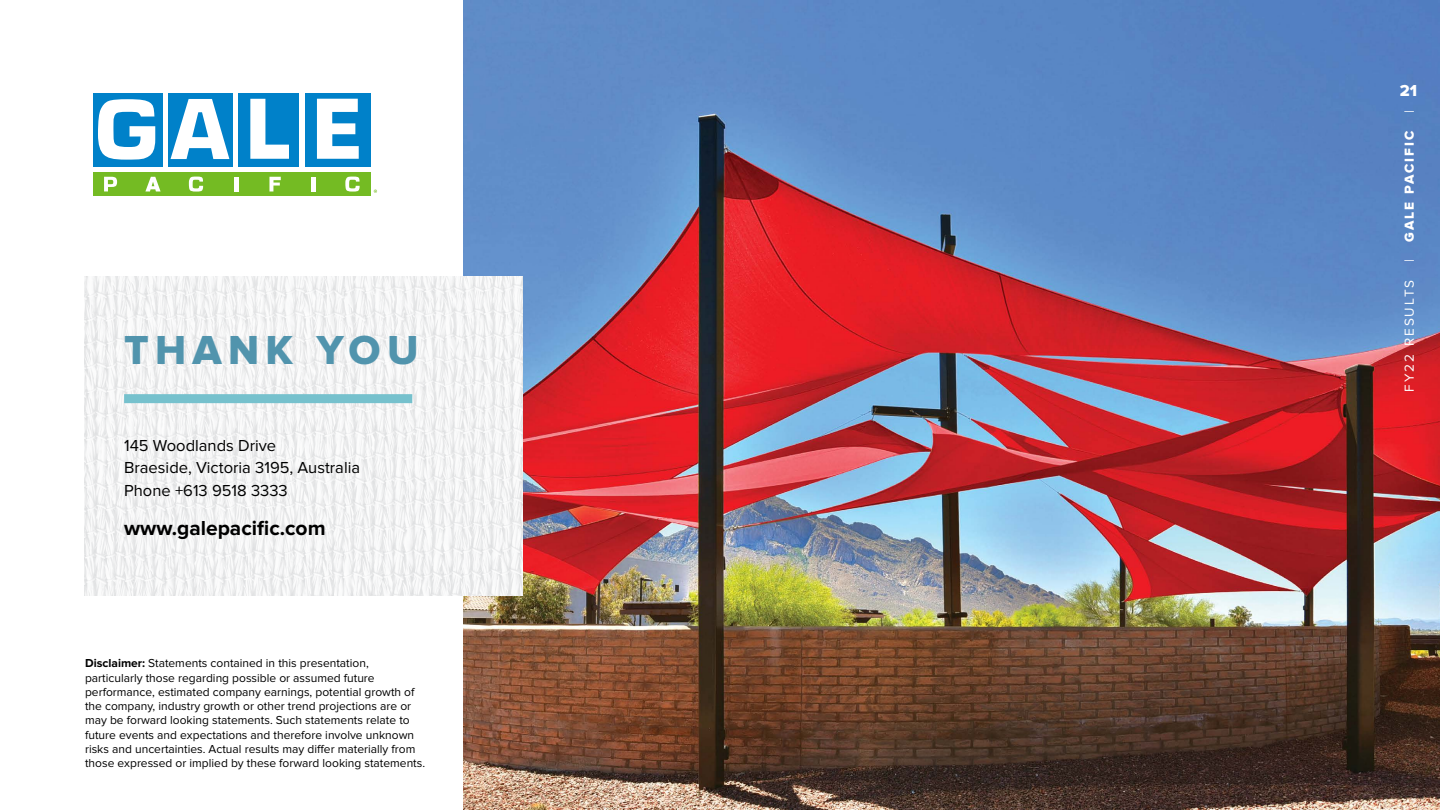
<style>
.page{position:relative;width:1440px;height:810px;background:#fff}
.page>*{position:absolute;margin:0;border:0;box-sizing:border-box;transform-origin:0 0}
.t1{font:42px "Proxima Nova Extrabld";letter-spacing:.15em;color:#5194ad}
.t2{font:700 21px "Proxima Nova";color:#000}
.t3{font:16.5px/22.5px "Proxima Nova";color:#000}
.t4{font:16.5px "Proxima Nova Extrabld";color:#fff}
.t5{font:13.5px "Proxima Nova";letter-spacing:.15em;color:#fff}
.t6{font:13.5px "Proxima Nova Extrabld";letter-spacing:.15em;color:#fff}
.t7{font:12px/14.2px "Proxima Nova";color:#000}
.s1{font-weight:700}
</style>
<div class="page">
<div style="left:93px;top:172px;width:278px;height:24px;background:#74bb23"></div>
<div style="left:93px;top:93px;width:69px;height:73px;background:#0081c9"></div>
<div style="left:168px;top:93px;width:64px;height:73px;background:#0081c9"></div>
<div style="left:239px;top:93px;width:60px;height:73px;background:#0081c9"></div>
<div style="left:305px;top:93px;width:66px;height:73px;background:#0081c9"></div>
<svg style="left:98px;top:99px;width:57px;height:61px"></svg>
<svg style="left:170px;top:99px;width:59px;height:60px"></svg>
<svg style="left:250px;top:99px;width:39px;height:60px"></svg>
<svg style="left:317px;top:99px;width:42px;height:60px"></svg>
<svg style="left:104px;top:177px;width:13px;height:14px"></svg>
<svg style="left:145px;top:177px;width:16px;height:14px"></svg>
<svg style="left:189px;top:177px;width:14px;height:15px"></svg>
<svg style="left:345px;top:177px;width:14px;height:15px"></svg>
<hr style="left:234px;top:177px;width:4px;height:14px;background:#fff">
<svg style="left:269px;top:177px;width:12px;height:14px"></svg>
<hr style="left:311px;top:177px;width:4px;height:14px;background:#fff">
<img style="left:463px;top:0;width:976px;height:810px">
<img style="left:85px;top:276px;width:437px;height:319px">
<div style="left:124px;top:394px;width:288px;height:9px;background:#76c1cd"></div>
<h1 class="t1" style="left:124px;top:326px;width:296px">THANK YOU</h1>
<h3 class="t3" style="left:124px;top:434px;width:237px">145 Woodlands Drive<br>Braeside, Victoria 3195, Australia<br>Phone +613 9518 3333</h3>
<h2 class="t2" style="left:124px;top:516px;width:203px">www.galepacific.com</h2>
<p class="t7" style="left:85px;top:656px;width:341px"><span class="s1">Disclaimer:</span> Statements contained in this presentation, particularly those regarding possible or assumed future performance, estimated company earnings, potential growth of the company, industry growth or other trend projections are or may be forward looking statements. Such statements relate to future events and expectations and therefore involve unknown risks and uncertainties. Actual results may differ materially from those expressed or implied by these forward looking statements.</p>
<h3 class="t4" style="left:1399px;top:81px;width:19px">21</h3>
<p class="t5" style="left:1401px;top:113px;width:4px;rotate:-90deg">|</p>
<p class="t6" style="left:1401px;top:242px;width:112px;rotate:-90deg">GALE PACIFIC</p>
<p class="t5" style="left:1401px;top:262px;width:4px;rotate:-90deg">|</p>
<p class="t5" style="left:1401px;top:392px;width:113px;rotate:-90deg">FY22 RESULTS</p>
</div>
